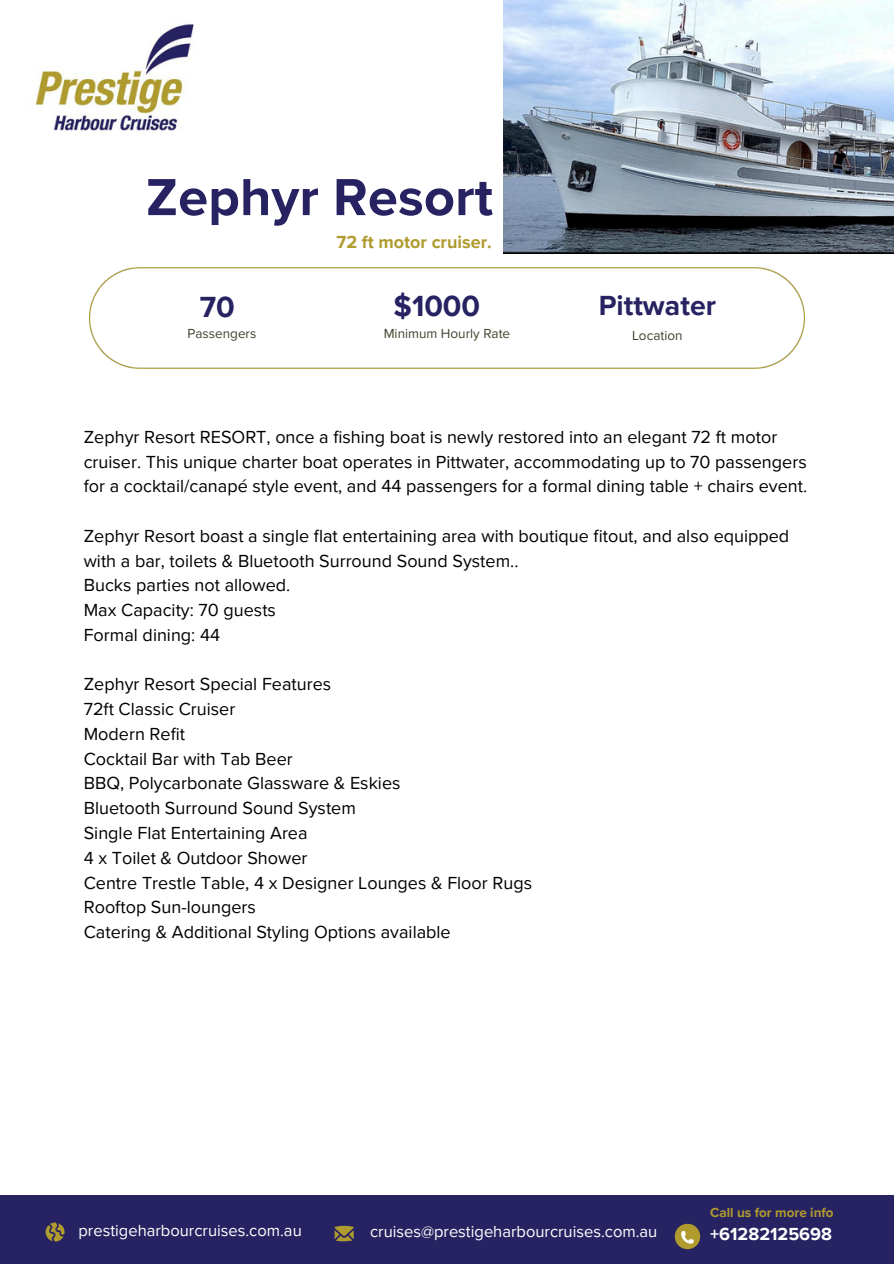
<style>
.page{position:relative;width:894px;height:1264px;background:#fff}
.page>*{position:absolute;margin:0;border:0;box-sizing:border-box;transform-origin:0 0}
.t1{font:700 54px "Proxima Nova";letter-spacing:.005em;color:#272261}
.t2{font:700 30px "Proxima Nova";color:#272261}
.t3{font:700 28.5px "Proxima Nova";color:#272261}
.t4{font:18px/24.8px "Proxima Nova";color:#000}
.t5{font:700 18px "Proxima Nova";color:#b09b2e}
.t6{font:700 18px "Proxima Nova";color:#fff}
.t7{font:16.5px "Proxima Nova";color:#fff}
.t8{font:13.5px "Proxima Nova";color:#3c442b}
.t9{font:700 13.5px "Proxima Nova";color:#b09b2e}
</style>
<div class="page">
<div style="left:0;top:1195px;width:893px;height:68px;background:#272261"></div>
<svg style="left:46px;top:1222px;width:19px;height:19px"></svg>
<svg style="left:334px;top:1225px;width:19px;height:16px"></svg>
<img style="left:89px;top:267px;width:715px;height:102px">
<img style="left:674px;top:1223px;width:27px;height:27px">
<img style="left:35px;top:24px;width:159px;height:107px">
<img style="left:503px;top:0;width:390px;height:253px">
<p class="t1" style="left:146px;top:165px;width:348px">Zephyr Resort</p>
<h6 class="t5" style="left:336px;top:231px;width:157px">72 ft motor cruiser.</h6>
<p class="t2" style="left:200px;top:289px;width:36px">70</p>
<h5 class="t2" style="left:393px;top:288px;width:88px">$1000</h5>
<h5 class="t3" style="left:598px;top:289px;width:119px">Pittwater</h5>
<h5 class="t8" style="left:632px;top:327px;width:52px">Location</h5>
<h2 class="t8" style="left:187px;top:326px;width:70px">Passengers</h2>
<p class="t8" style="left:383px;top:326px;width:128px">Minimum Hourly Rate</p>
<p class="t4" style="left:84px;top:425px;width:724px">Zephyr Resort RESORT, once a fishing boat is newly restored into an elegant 72 ft motor cruiser. This unique charter boat operates in Pittwater, accommodating up to 70 passengers for a cocktail/canapé style event, and 44 passengers for a formal dining table + chairs event.</p>
<p class="t4" style="left:84px;top:524px;width:707px">Zephyr Resort boast a single flat entertaining area with boutique fitout, and also equipped with a bar, toilets &amp; Bluetooth Surround Sound System..<br>Bucks parties not allowed.<br>Max Capacity: 70 guests<br>Formal dining: 44</p>
<p class="t4" style="left:84px;top:672px;width:449px">Zephyr Resort Special Features<br>72ft Classic Cruiser<br>Modern Refit<br>Cocktail Bar with Tab Beer<br>BBQ, Polycarbonate Glassware &amp; Eskies<br>Bluetooth Surround Sound System<br>Single Flat Entertaining Area<br>4 x Toilet &amp; Outdoor Shower<br>Centre Trestle Table, 4 x Designer Lounges &amp; Floor Rugs<br>Rooftop Sun-loungers<br>Catering &amp; Additional Styling Options available</p>
<h3 class="t9" style="left:710px;top:1204px;width:125px">Call us for more info</h3>
<h5 class="t7" style="left:78px;top:1220px;width:225px">prestigeharbourcruises.com.au</h5>
<h5 class="t7" style="left:370px;top:1221px;width:289px">cruises@prestigeharbourcruises.com.au</h5>
<h3 class="t6" style="left:710px;top:1223px;width:123px">+61282125698</h3>
</div>
